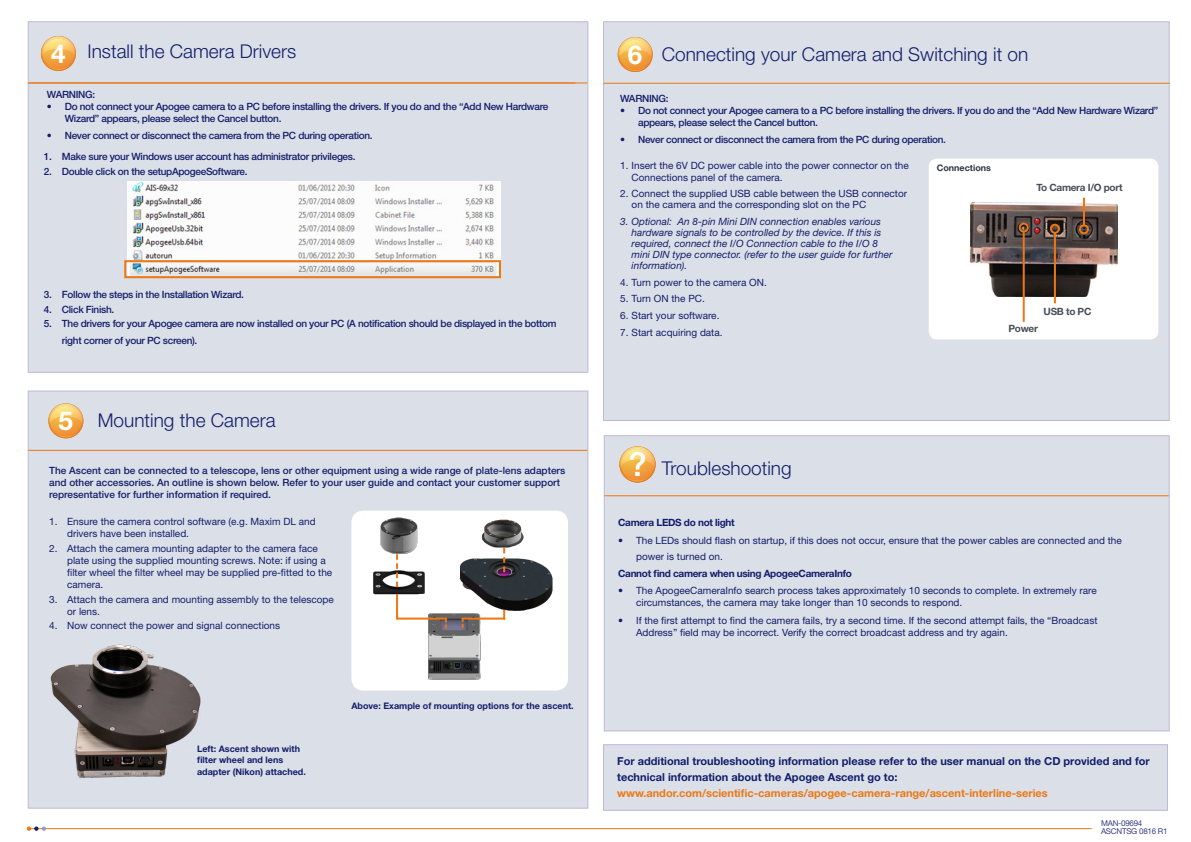
<style>
.page{position:relative;width:1191px;height:842px;background:#fff}
.page>*{position:absolute;margin:0;border:0;box-sizing:border-box;transform-origin:0 0}
.t1{font:500 33.1px "Helvetica Neue LT Std";color:#fff}
.t2{font:700 26px "Helvetica Neue LT Std";color:#fff}
.t3{font:300 19px "Helvetica Neue LT Std";color:#131e6b}
.Warning{font:700 11px/16px "Helvetica Neue LT Std";color:#131e6b}
.Warning-2{font:700 11px "Helvetica Neue LT Std";color:#ed7713}
.t4{font:10px/12px "Helvetica Neue LT Std";color:#131e6b}
.Warning-3{font:500 10px/12px "Helvetica Neue LT Std";letter-spacing:-.03em;color:#131e6b}
.Warning-4{font:500 10px/12px "Helvetica Neue LT Std";color:#131e6b}
.t5{font:italic 10px/11px "Helvetica Neue LT Std";color:#131e6b}
.Warning-5{font:700 10px "Helvetica Neue LT Std";letter-spacing:-.03em;color:#131e6b}
.Warning-6{font:700 10px "Helvetica Neue LT Std";letter-spacing:-.03em;color:#494d55}
.t6{font:700 9px/10.8px "Helvetica Neue LT Std";color:#131e6b}
.t7{font:700 9px "Helvetica Neue LT Std";color:#31353f}
.Warning-7{font:8px "Helvetica Neue LT Std";letter-spacing:-.03em;color:#363c82}
</style>
<div class="page">
<div style="left:603px;top:21px;width:566px;height:400px;background:#dbdfe7;border:1px solid #bcbad6"></div>
<div style="left:28px;top:21px;width:560px;height:352px;background:#dbdfe7;border:1px solid #bcbad6"></div>
<svg style="left:41px;top:48px;width:35px;height:23px"></svg>
<img style="left:41px;top:36px;width:23px;height:20px">
<img style="left:42px;top:52px;width:33px;height:4px">
<img style="left:42px;top:37px;width:33px;height:15px">
<div style="left:28px;top:390px;width:560px;height:419px;background:#dbdfe7;border:1px solid #bcbad6"></div>
<hr style="left:28px;top:450px;width:559px;height:1px;background:#ed7713">
<svg style="left:48px;top:403px;width:35px;height:35px"></svg>
<img style="left:49px;top:404px;width:34px;height:11px">
<img style="left:49px;top:415px;width:34px;height:9px">
<img style="left:50px;top:420px;width:32px;height:3px">
<img style="left:49px;top:405px;width:33px;height:15px">
<img style="left:51px;top:405px;width:30px;height:10px">
<div style="left:604px;top:435px;width:565px;height:296px;background:#dbdfe7;border:1px solid #bcbad6"></div>
<hr style="left:604px;top:495px;width:564px;height:1px;background:#ed7713">
<hr style="left:603px;top:83px;width:566px;height:1px;background:#ed7713">
<svg style="left:617px;top:51px;width:35px;height:21px"></svg>
<img style="left:618px;top:37px;width:34px;height:20px">
<img style="left:619px;top:53px;width:32px;height:4px">
<img style="left:618px;top:38px;width:34px;height:15px">
<img style="left:620px;top:39px;width:30px;height:10px">
<div style="left:603px;top:744px;width:565px;height:67px;background:#dbdfe7;border:1px solid #bcbad6"></div>
<hr style="left:31px;top:828px;width:1060px;height:1px;background:#ed7713">
<svg style="left:27px;top:827px;width:19px;height:4px"></svg>
<hr style="left:28px;top:82px;width:559px;height:1px;background:#ed7713">
<div style="left:928px;top:159px;width:230px;height:180px;background:#fff;border-radius:8px"></div>
<svg style="left:619px;top:446px;width:36px;height:36px"></svg>
<img style="left:620px;top:447px;width:35px;height:20px">
<img style="left:621px;top:463px;width:33px;height:4px">
<img style="left:620px;top:448px;width:35px;height:15px">
<img style="left:621px;top:448px;width:32px;height:11px">
<img style="left:970px;top:203px;width:147px;height:94px">
<hr style="left:1083px;top:198px;width:2px;height:27px;background:#ed7713">
<div style="left:1079px;top:224px;width:10px;height:10px;border:2px solid #ed7713;border-radius:50%"></div>
<hr style="left:1054px;top:233px;width:2px;height:70px;background:#ed7713">
<div style="left:1050px;top:224px;width:10px;height:10px;border:2px solid #ed7713;border-radius:50%"></div>
<hr style="left:1022px;top:232px;width:2px;height:90px;background:#ed7713">
<div style="left:1018px;top:223px;width:10px;height:10px;border:2px solid #ed7713;border-radius:50%"></div>
<img style="left:50px;top:644px;width:151px;height:134px">
<img style="left:128px;top:182px;width:372px;height:93px">
<div style="left:124px;top:260px;width:377px;height:18px;border:2px solid #ed7713"></div>
<div style="left:351px;top:511px;width:217px;height:179px;background:#fff;border-radius:12px"></div>
<img style="left:373px;top:517px;width:180px;height:163px">
<svg style="left:503px;top:548px;width:2px;height:24px"></svg>
<svg style="left:396px;top:554px;width:2px;height:33px"></svg>
<svg style="left:445px;top:620px;width:2px;height:8px"></svg>
<svg style="left:461px;top:620px;width:2px;height:8px"></svg>
<hr style="left:461px;top:618px;width:44px;height:2px;background:#ed7713">
<hr style="left:397px;top:618px;width:50px;height:2px;background:#ed7713">
<svg style="left:503px;top:610px;width:2px;height:10px"></svg>
<hr style="left:396px;top:594px;width:2px;height:26px;background:#ed7713">
<p class="t2" style="left:51px;top:37px;width:16px">4</p>
<p class="t3" style="left:88px;top:40px;width:210px">Install the Camera Drivers</p>
<p class="Warning-3" style="left:47px;top:88px;width:50px">WARNING:</p>
<p class="Warning-3" style="left:65px;top:100px;width:485px;text-indent:-18px">• Do not connect your Apogee camera to a PC before installing the drivers. If you do and the “Add New Hardware<br>Wizard” appears, please select the Cancel button.</p>
<p class="Warning-3" style="left:47px;top:129px;width:327px">• Never connect or disconnect the camera from the PC during operation.</p>
<p class="Warning-3" style="left:44px;top:150px;width:313px">1. Make sure your Windows user account has administrator privileges.</p>
<p class="Warning-3" style="left:44px;top:165px;width:205px">2. Double click on the setupApogeeSoftware.</p>
<p class="Warning-3" style="left:44px;top:288px;width:201px">3. Follow the steps in the Installation Wizard.</p>
<p class="Warning-3" style="left:44px;top:303px;width:72px">4. Click Finish.</p>
<p class="Warning-3" style="left:62px;top:315px;width:496px;line-height:16.8px;text-indent:-18px">5. The drivers for your Apogee camera are now installed on your PC (A notification should be displayed in the bottom right corner of your PC screen).</p>
<p class="t2" style="left:59px;top:405px;width:16px">5</p>
<p class="t3" style="left:98px;top:409px;width:179px">Mounting the Camera</p>
<p class="Warning-4" style="left:49px;top:464px;width:517px">The Ascent can be connected to a telescope, lens or other equipment using a wide range of plate-lens adapters</p>
<p class="Warning-4" style="left:49px;top:476px;width:512px">and other accessories. An outline is shown below. Refer to your user guide and contact your customer support representative for further information if required.</p>
<p class="t4" style="left:67px;top:515px;width:250px;text-indent:-18px">1. Ensure the camera control software (e.g. Maxim DL and drivers have been installed.</p>
<p class="t4" style="left:67px;top:542px;width:267px;text-indent:-18px">2. Attach the camera mounting adapter to the camera face plate using the supplied mounting screws. Note: if using a filter wheel the filter wheel may be supplied pre-fitted to the camera.</p>
<p class="t4" style="left:67px;top:593px;width:268px;text-indent:-18px">3. Attach the camera and mounting assembly to the telescope or lens.</p>
<p class="t4" style="left:49px;top:620px;width:232px">4. Now connect the power and signal connections</p>
<p class="t6" style="left:197px;top:743px;width:104px">Left: Ascent shown with filter wheel and lens</p>
<p class="t6" style="left:197px;top:766px;width:110px">adapter (Nikon) attached.</p>
<p class="t6" style="left:351px;top:700px;width:224px">Above: Example of mounting options for the ascent.</p>
<p class="t2" style="left:628px;top:38px;width:16px">6</p>
<p class="t3" style="left:662px;top:43px;width:368px">Connecting your Camera and Switching it on</p>
<p class="Warning-3" style="left:620px;top:92px;width:50px">WARNING:</p>
<p class="Warning-3" style="left:638px;top:104px;width:521px;text-indent:-18px">• Do not connect your Apogee camera to a PC before installing the drivers. If you do and the “Add New Hardware Wizard” appears, please select the Cancel button.</p>
<p class="Warning-3" style="left:620px;top:133px;width:327px">• Never connect or disconnect the camera from the PC during operation.</p>
<p class="Warning-6" style="left:1036px;top:182px;width:87px">To Camera I/O port</p>
<p class="t4" style="left:631px;top:159px;width:279px;text-indent:-11px">1. Insert the 6V DC power cable into the power connector on the<br>Connections panel of the camera.</p>
<p class="t4" style="left:631px;top:188px;width:277px;line-height:11px;text-indent:-11px">2. Connect the supplied USB cable between the USB connector on the camera and the corresponding slot on the PC</p>
<p class="t5" style="left:631px;top:216px;width:262px;text-indent:-11px">3. Optional: An 8-pin Mini DIN connection enables various hardware signals to be controlled by the device. If this is required, connect the I/O Connection cable to the I/O 8 mini DIN type connector. (refer to the user guide for further information).</p>
<p class="t4" style="left:620px;top:276px;width:148px">4. Turn power to the camera ON.</p>
<p class="t4" style="left:620px;top:293px;width:86px">5. Turn ON the PC.</p>
<p class="t4" style="left:620px;top:309px;width:101px">6. Start your software.</p>
<p class="t4" style="left:620px;top:326px;width:104px">7. Start acquiring data.</p>
<p class="t7" style="left:936px;top:162px;width:56px">Connections</p>
<p class="Warning-6" style="left:1043px;top:306px;width:49px">USB to PC</p>
<p class="Warning-6" style="left:1008px;top:323px;width:31px">Power</p>
<p class="t1" style="left:628px;top:444px;width:20px">?</p>
<p class="t3" style="left:662px;top:456px;width:131px">Troubleshooting</p>
<p class="Warning-5" style="left:618px;top:517px;width:118px">Camera LEDS do not light</p>
<p class="t4" style="left:636px;top:533px;width:487px;line-height:15.6px;text-indent:-18px">• The LEDs should flash on startup, if this does not occur, ensure that the power cables are connected and the power is turned on.</p>
<p class="Warning-5" style="left:618px;top:567px;width:235px">Cannot find camera when using ApogeeCameraInfo</p>
<p class="t4" style="left:636px;top:584px;width:462px;text-indent:-18px">• The ApogeeCameraInfo search process takes approximately 10 seconds to complete. In extremely rare circumstances, the camera may take longer than 10 seconds to respond.</p>
<p class="t4" style="left:636px;top:614px;width:463px;text-indent:-18px">• If the first attempt to find the camera fails, try a second time. If the second attempt fails, the “Broadcast<br>Address” field may be incorrect. Verify the correct broadcast address and try again.</p>
<p class="Warning" style="left:617px;top:753px;width:534px">For additional troubleshooting information please refer to the user manual on the CD provided and for technical information about the Apogee Ascent go to:</p>
<p class="Warning-2" style="left:617px;top:786px;width:432px">www.andor.com/scientific-cameras/apogee-camera-range/ascent-interline-series</p>
<p class="Warning-7" style="left:1101px;top:819px;width:43px">MAN-09694</p>
<p class="Warning-7" style="left:1101px;top:827px;width:68px">ASCNTSG 0816 R1</p>
</div>
